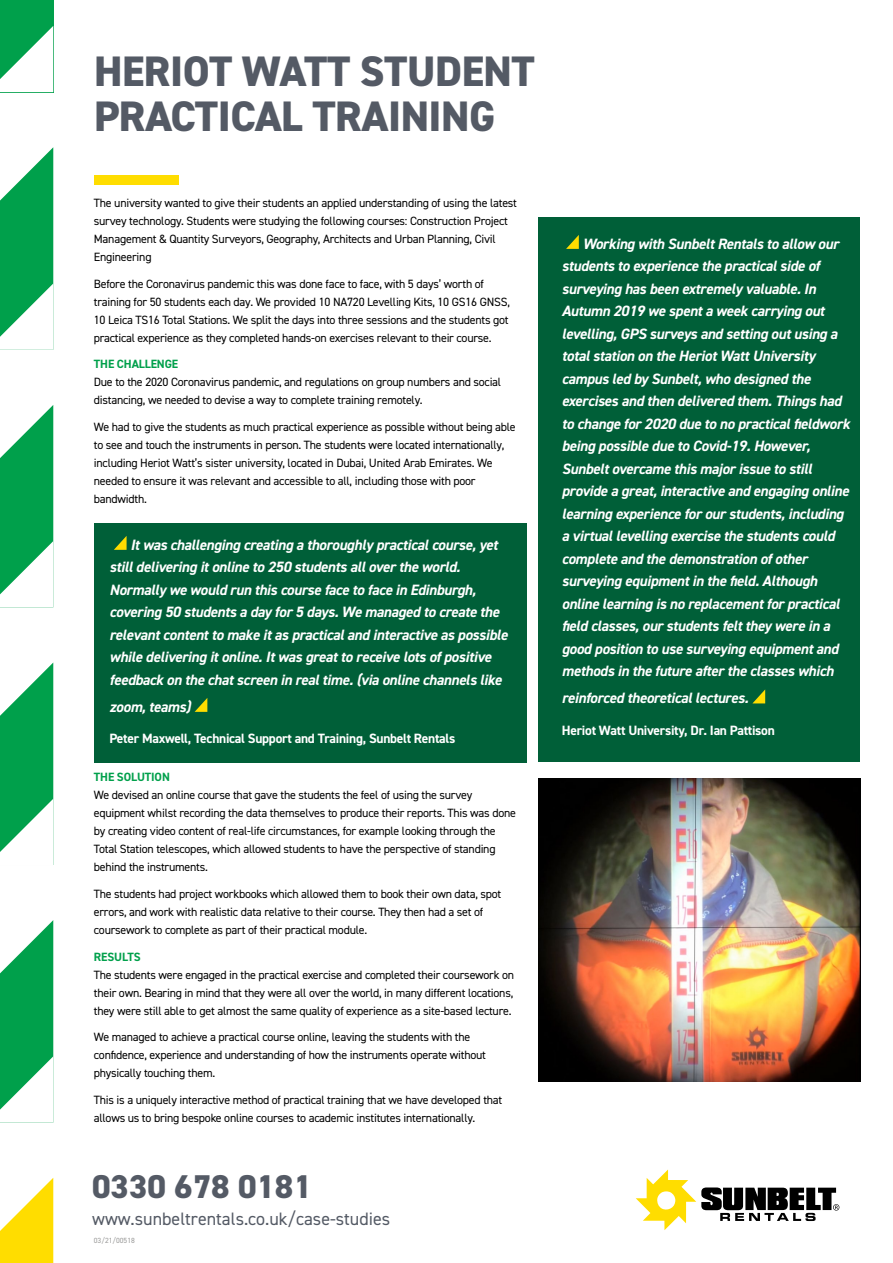
<style>
.page{position:relative;width:893px;height:1263px;background:#fff}
.page>*{position:absolute;margin:0;border:0;box-sizing:border-box;transform-origin:0 0}
.t1{font:800 42.75px/45px "DIN2014";letter-spacing:-.01em;color:#545a65}
.t2{font:800 33px "DIN2014";color:#545a65}
.t3{font:18px "DIN2014";color:#545a65}
.t4{font:italic 700 15px/22.5px "DIN2014";letter-spacing:-.02em;color:#fff}
.t5{font:700 13.5px "DIN2014";letter-spacing:-.02em;color:#fff}
.t6{font:12px/18px "DIN2014";letter-spacing:-.02em;color:#000}
.t7{font:700 12px "DIN2014";letter-spacing:-.01em;color:#00a04b}
.t8{font:7.5px "DIN2014";color:#9d9d9c}
</style>
<div class="page">
<div style="left:0;top:0;width:53px;height:92px;background:#00a04b"></div>
<svg style="left:0;top:26px;width:53px;height:66px"></svg>
<svg style="left:0;top:147px;width:53px;height:203px"></svg>
<svg style="left:0;top:405px;width:53px;height:190px"></svg>
<svg style="left:0;top:663px;width:53px;height:189px"></svg>
<svg style="left:0;top:920px;width:53px;height:190px"></svg>
<svg style="left:0;top:1178px;width:53px;height:85px"></svg>
<div style="left:94px;top:175px;width:85px;height:10px;background:#fd0"></div>
<svg style="left:636px;top:1169px;width:203px;height:61px"></svg>
<div style="left:538px;top:217px;width:322px;height:545px;background:#005f38"></div>
<svg style="left:566px;top:235px;width:13px;height:14px"></svg>
<svg style="left:753px;top:689px;width:12px;height:14px"></svg>
<img style="left:538px;top:779px;width:322px;height:302px">
<div style="left:94px;top:523px;width:433px;height:240px;background:#005f38"></div>
<svg style="left:114px;top:536px;width:13px;height:14px"></svg>
<svg style="left:195px;top:698px;width:12px;height:14px"></svg>
<h1 class="t1" style="left:94px;top:48px;width:442px">HERIOT WATT STUDENT<br>PRACTICAL TRAINING</h1>
<p class="t6" style="left:94px;top:194px;width:425px">The university wanted to give their students an applied understanding of using the latest survey technology. Students were studying the following courses: Construction Project Management &amp; Quantity Surveyors, Geography, Architects and Urban Planning, Civil Engineering</p>
<p class="t6" style="left:94px;top:274px;width:418px">Before the Coronavirus pandemic this was done face to face, with 5 days’ worth of training for 50 students each day. We provided 10 NA720 Levelling Kits, 10 GS16 GNSS, 10 Leica TS16 Total Stations. We split the days into three sessions and the students got practical experience as they completed hands-on exercises relevant to their course.</p>
<p class="t7" style="left:94px;top:356px;width:86px">THE CHALLENGE</p>
<p class="t6" style="left:94px;top:373px;width:409px">Due to the 2020 Coronavirus pandemic, and regulations on group numbers and social distancing, we needed to devise a way to complete training remotely.</p>
<p class="t6" style="left:94px;top:418px;width:423px">We had to give the students as much practical experience as possible without being able to see and touch the instruments in person. The students were located internationally, including Heriot Watt’s sister university, located in Dubai, United Arab Emirates. We needed to ensure it was relevant and accessible to all, including those with poor bandwidth.</p>
<p class="t4" style="left:110px;top:533px;width:400px;text-indent:21px">It was challenging creating a thoroughly practical course, yet still delivering it online to 250 students all over the world.<br>Normally we would run this course face to face in Edinburgh, covering 50 students a day for 5 days. We managed to create the relevant content to make it as practical and interactive as possible while delivering it online. It was great to receive lots of positive feedback on the chat screen in real time. (via online channels like</p>
<p class="t4" style="left:110px;top:695px;width:83px">zoom, teams)</p>
<p class="t5" style="left:110px;top:729px;width:347px">Peter Maxwell, Technical Support and Training, Sunbelt Rentals</p>
<p class="t7" style="left:94px;top:769px;width:77px">THE SOLUTION</p>
<p class="t6" style="left:94px;top:786px;width:424px">We devised an online course that gave the students the feel of using the survey equipment whilst recording the data themselves to produce their reports. This was done by creating video content of real-life circumstances, for example looking through the Total Station telescopes, which allowed students to have the perspective of standing behind the instruments.</p>
<p class="t6" style="left:94px;top:885px;width:409px">The students had project workbooks which allowed them to book their own data, spot errors, and work with realistic data relative to their course. They then had a set of coursework to complete as part of their practical module.</p>
<p class="t7" style="left:94px;top:948px;width:48px">RESULTS</p>
<p class="t6" style="left:94px;top:965px;width:422px;text-align:justify">The students were engaged in the practical exercise and completed their coursework on their own. Bearing in mind that they were all over the world, in many different locations, they were still able to get almost the same quality of experience as a site-based lecture.</p>
<p class="t6" style="left:94px;top:1028px;width:394px">We managed to achieve a practical course online, leaving the students with the confidence, experience and understanding of how the instruments operate without physically touching them.</p>
<p class="t6" style="left:94px;top:1090px;width:410px">This is a uniquely interactive method of practical training that we have developed that allows us to bring bespoke online courses to academic institutes internationally.</p>
<h2 class="t2" style="left:92px;top:1164px;width:221px">0330 678 0181</h2>
<h3 class="t3" style="left:92px;top:1207px;width:300px">www.sunbeltrentals.co.uk/case-studies</h3>
<p class="t8" style="left:94px;top:1236px;width:43px">03/21/00518</p>
<p class="t4" style="left:562px;top:232px;width:290px;text-indent:21px">Working with Sunbelt Rentals to allow our students to experience the practical side of surveying has been extremely valuable. In Autumn 2019 we spent a week carrying out levelling, GPS surveys and setting out using a total station on the Heriot Watt University campus led by Sunbelt, who designed the exercises and then delivered them. Things had to change for 2020 due to no practical fieldwork being possible due to Covid-19. However, Sunbelt overcame this major issue to still provide a great, interactive and engaging online learning experience for our students, including a virtual levelling exercise the students could complete and the demonstration of other surveying equipment in the field. Although online learning is no replacement for practical field classes, our students felt they were in a good position to use surveying equipment and methods in the future after the classes which</p>
<p class="t4" style="left:562px;top:687px;width:188px">reinforced theoretical lectures.</p>
<p class="t5" style="left:562px;top:721px;width:215px">Heriot Watt University, Dr. Ian Pattison</p>
</div>
